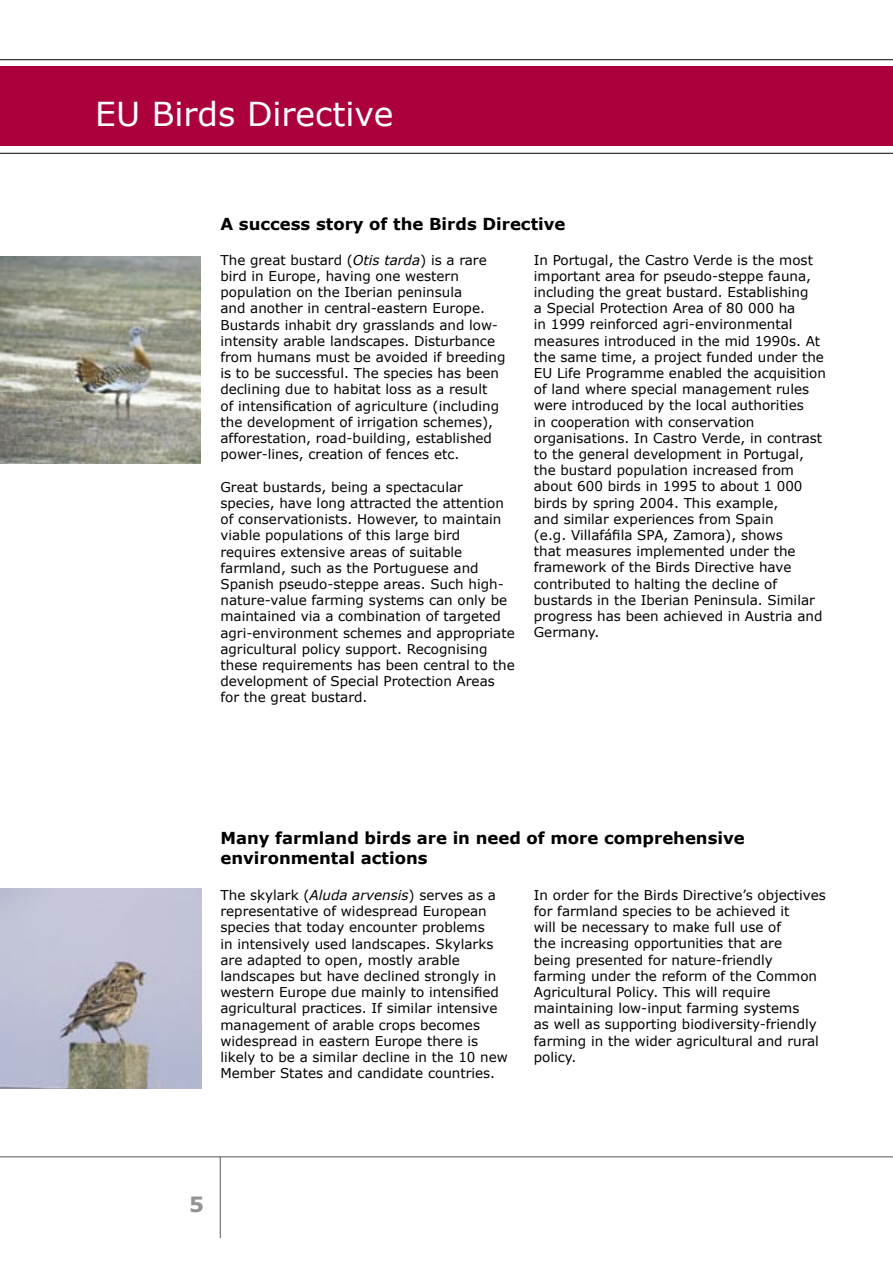
<style>
.page{position:relative;width:893px;height:1263px;background:#fff}
.page>*{position:absolute;margin:0;border:0;box-sizing:border-box;transform-origin:0 0}
.dedication{font:33px "Verdana";color:#fff}
.Paragraph_Title_2{font:700 21px "Verdana";color:#939393}
.Paragraph_Title{font:700 16.5px/19.8px "Verdana";color:#000}
.Paragraph_TxT{font:13.5px/16.2px "Verdana";color:#000}
.dedication-2{font:13.5px/16.2px "Verdana";color:#000}
.s1{font-style:italic}
</style>
<div class="page">
<hr style="left:0;top:1156px;width:893px;height:1px;background:#565656">
<hr style="left:220px;top:1157px;width:1px;height:81px;background:#565656">
<hr style="left:0;top:153px;width:893px;height:1px;background:#000">
<hr style="left:0;top:59px;width:893px;height:1px;background:#000">
<div style="left:0;top:67px;width:893px;height:79px;background:#ac003e"></div>
<img style="left:0;top:256px;width:201px;height:207px">
<img style="left:0;top:889px;width:201px;height:199px">
<p class="dedication" style="left:95px;top:93px;width:300px">EU Birds Directive</p>
<p class="Paragraph_Title" style="left:220px;top:214px;width:347px">A success story of the Birds Directive</p>
<p class="Paragraph_TxT" style="left:220px;top:251px;width:287px">The great bustard (<span class="s1">Otis tarda</span>) is a rare bird in Europe, having one western population on the Iberian peninsula<br>and another in central-eastern Europe.<br>Bustards inhabit dry grasslands and low&shy;intensity arable landscapes. Disturbance from humans must be avoided if breeding is to be successful. The species has been declining due to habitat loss as a result<br>of intensification of agriculture (including the development of irrigation schemes), afforestation, road-building, established power-lines, creation of fences etc.</p>
<p class="Paragraph_TxT" style="left:220px;top:478px;width:296px">Great bustards, being a spectacular species, have long attracted the attention of conservationists. However, to maintain viable populations of this large bird requires extensive areas of suitable farmland, such as the Portuguese and Spanish pseudo-steppe areas. Such high&shy;nature-value farming systems can only be maintained via a combination of targeted agri-environment schemes and appropriate agricultural policy support. Recognising these requirements has been central to the development of Special Protection Areas for the great bustard.</p>
<p class="Paragraph_TxT" style="left:534px;top:251px;width:294px">In Portugal, the Castro Verde is the most important area for pseudo-steppe fauna, including the great bustard. Establishing<br>a Special Protection Area of 80 000 ha<br>in 1999 reinforced agri-environmental measures introduced in the mid 1990s. At the same time, a project funded under the EU Life Programme enabled the acquisition of land where special management rules were introduced by the local authorities<br>in cooperation with conservation organisations. In Castro Verde, in contrast to the general development in Portugal, the bustard population increased from about 600 birds in 1995 to about 1 000 birds by spring 2004. This example,<br>and similar experiences from Spain<br>(e.g. Villafáfila SPA, Zamora), shows<br>that measures implemented under the framework of the Birds Directive have contributed to halting the decline of bustards in the Iberian Peninsula. Similar progress has been achieved in Austria and Germany.</p>
<p class="Paragraph_Title" style="left:220px;top:827px;width:526px">Many farmland birds are in need of more comprehensive environmental actions</p>
<p class="dedication-2" style="left:220px;top:886px;width:289px">The skylark (<span class="s1">Aluda arvensis</span>) serves as a representative of widespread European species that today encounter problems<br>in intensively used landscapes. Skylarks are adapted to open, mostly arable landscapes but have declined strongly in western Europe due mainly to intensified agricultural practices. If similar intensive management of arable crops becomes widespread in eastern Europe there is likely to be a similar decline in the 10 new Member States and candidate countries.</p>
<p class="dedication-2" style="left:534px;top:886px;width:294px">In order for the Birds Directive’s objectives for farmland species to be achieved it<br>will be necessary to make full use of<br>the increasing opportunities that are<br>being presented for nature-friendly farming under the reform of the Common Agricultural Policy. This will require maintaining low-input farming systems<br>as well as supporting biodiversity-friendly farming in the wider agricultural and rural policy.</p>
<p class="Paragraph_Title_2" style="left:189px;top:1191px;width:16px">5</p>
</div>
